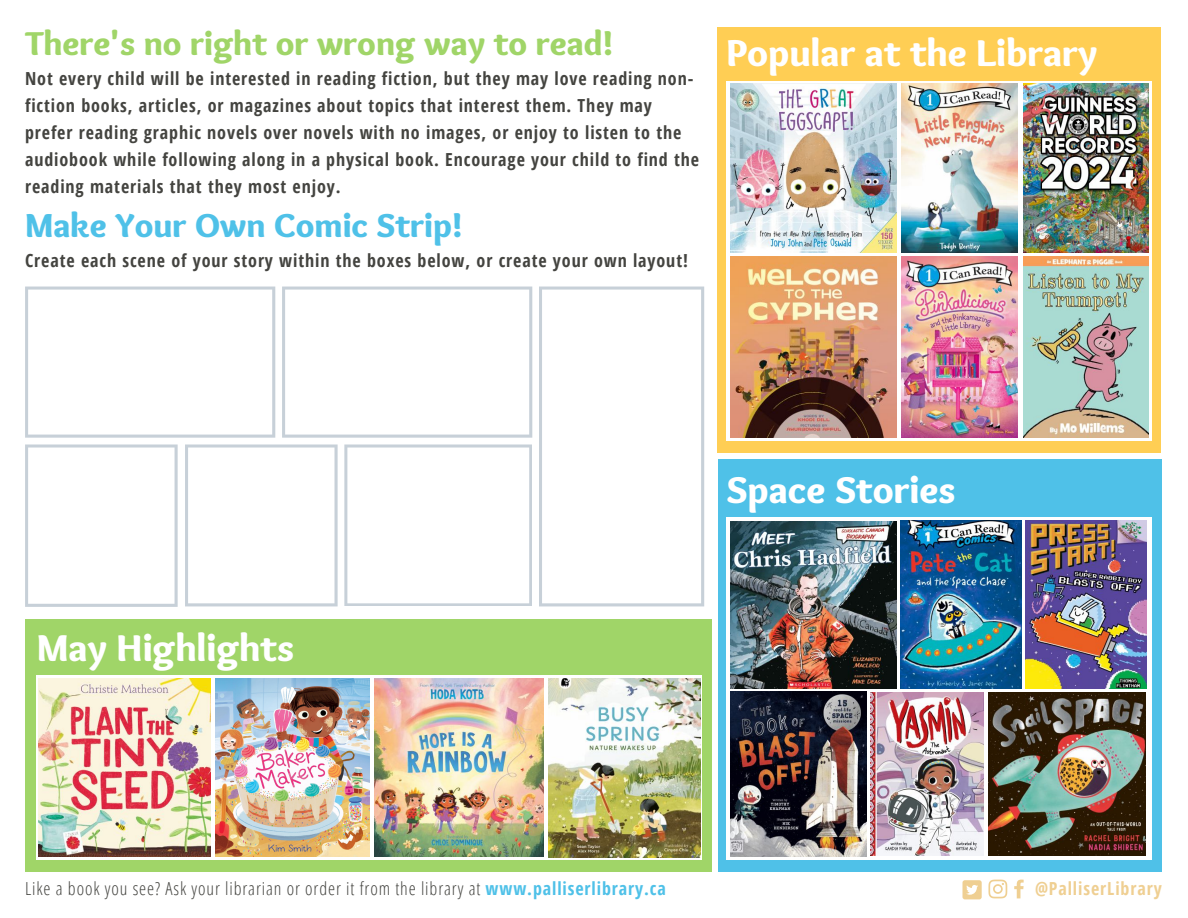
<style>
.page{position:relative;width:1188px;height:918px;background:#fff}
.page>*{position:absolute;margin:0;border:0;box-sizing:border-box;transform-origin:0 0}
.t1{font:900 38.7px "Sukar";color:#fff}
.t2{font:900 34.5px "Sukar";color:#a0d568}
.t3{font:900 34.5px "Sukar";color:#4fc1e8}
.t4{font:700 18px/27px "Open Sans Condensed";letter-spacing:.05em;color:#444440}
.t5{font:300 18px "Open Sans Condensed";letter-spacing:.05em;color:#444440}
.t6{font:700 18px "Open Sans Condensed";letter-spacing:.05em;color:#efcf92}
.s1{font-weight:700;color:#4fc1e8}
</style>
<div class="page">
<div style="left:718px;top:27px;width:443px;height:425px;background:#ffce54"></div>
<img style="left:726px;top:81px;width:426px;height:360px">
<div style="left:25px;top:619px;width:686px;height:252px;background:#a0d568"></div>
<img style="left:37px;top:675px;width:665px;height:185px">
<div style="left:718px;top:459px;width:444px;height:412px;background:#4fc1e8"></div>
<svg style="left:726px;top:517px;width:426px;height:343px;background:#e5e4e8"></svg>
<svg style="left:1014px;top:880px;width:9px;height:18px"></svg>
<svg style="left:988px;top:880px;width:19px;height:18px"></svg>
<svg style="left:963px;top:880px;width:19px;height:19px"></svg>
<svg style="left:25px;top:287px;width:250px;height:151px"></svg>
<svg style="left:282px;top:287px;width:250px;height:151px"></svg>
<svg style="left:539px;top:287px;width:165px;height:319px"></svg>
<svg style="left:25px;top:444px;width:153px;height:163px"></svg>
<svg style="left:185px;top:444px;width:153px;height:162px"></svg>
<svg style="left:344px;top:444px;width:188px;height:162px"></svg>
<img style="left:731px;top:521px;width:165px;height:168px">
<img style="left:731px;top:692px;width:136px;height:164px">
<img style="left:1026px;top:521px;width:120px;height:168px">
<img style="left:1024px;top:256px;width:125px;height:181px">
<img style="left:731px;top:256px;width:165px;height:181px">
<img style="left:38px;top:679px;width:173px;height:178px">
<img style="left:216px;top:679px;width:154px;height:178px">
<img style="left:375px;top:679px;width:168px;height:178px">
<img style="left:871px;top:692px;width:112px;height:164px">
<img style="left:548px;top:678px;width:152px;height:179px">
<img style="left:900px;top:521px;width:122px;height:168px">
<img style="left:1024px;top:84px;width:125px;height:169px">
<img style="left:731px;top:84px;width:165px;height:169px">
<img style="left:902px;top:256px;width:116px;height:181px">
<img style="left:902px;top:84px;width:116px;height:169px">
<img style="left:988px;top:692px;width:158px;height:164px">
<p class="t2" style="left:25px;top:23px;width:590px">There's no right or wrong way to read!</p>
<h1 class="t4" style="left:25px;top:65px;width:676px">Not every child will be interested in reading fiction, but they may love reading non&shy;fiction books, articles, or magazines about topics that interest them. They may prefer reading graphic novels over novels with no images, or enjoy to listen to the audiobook while following along in a physical book. Encourage your child to find the reading materials that they most enjoy.</h1>
<p class="t3" style="left:25px;top:205px;width:439px">Make Your Own Comic Strip!</p>
<p class="t4" style="left:25px;top:247px;width:664px">Create each scene of your story within the boxes below, or create your own layout!</p>
<p class="t1" style="left:726px;top:31px;width:373px">Popular at the Library</p>
<p class="t1" style="left:37px;top:625px;width:259px">May Highlights</p>
<p class="t1" style="left:726px;top:467px;width:230px">Space Stories</p>
<p class="t5" style="left:25px;top:875px;width:642px">Like a book you see? Ask your librarian or order it from the library at <span class="s1">www.palliserlibrary.ca</span></p>
<p class="t6" style="left:1035px;top:876px;width:128px">@PalliserLibrary</p>
</div>
